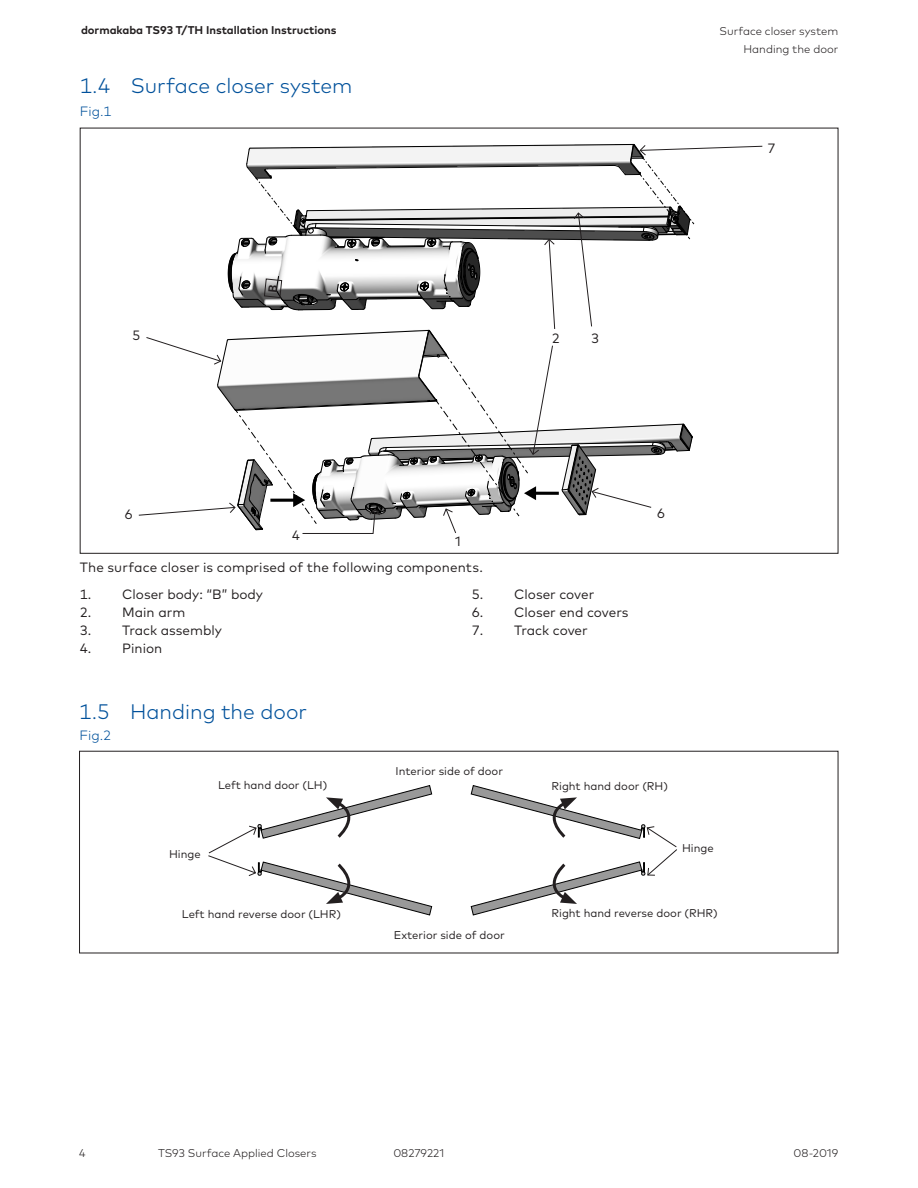
<style>
.page{position:relative;width:918px;height:1188px;background:#fff}
.page>*{position:absolute;margin:0;border:0;box-sizing:border-box;transform-origin:0 0}
.t1{font:300 21px "Mark Pro";color:#01519b}
.Flowing_text___state{font:13.5px "Mark Pro";color:#231f20}
.t2{font:300 13.5px "Mark Pro";color:#01519b}
.Fließtext___Anweisun{font:13.5px "Mark Pro";color:#231f20}
.Body_Text_7_5pt_9pt{font:11.25px "Mark Pro";color:#231f20}
.t3{font:300 11.25px/18px "Mark Pro";color:#231f20;text-align:right}
.t4{font:700 11.25px "Mark Pro";color:#231f20}
</style>
<div class="page">
<svg style="left:208px;top:785px;width:224px;height:130px"></svg>
<svg style="left:471px;top:785px;width:206px;height:130px"></svg>
<svg style="left:138px;top:144px;width:625px;height:390px"></svg>
<p class="t4" style="left:81px;top:21px;width:257px">dormakaba TS93 T/TH Installation Instructions</p>
<p class="t1" style="left:80px;top:70px;width:274px">1.4 Surface closer system</p>
<p class="t2" style="left:80px;top:101px;width:33px">Fig.1</p>
<p class="t3" style="left:719px;top:21px;width:120px">Surface closer system<br>Handing the door</p>
<p class="Fließtext___Anweisun" style="left:768px;top:138px;width:9px">7</p>
<p class="Fließtext___Anweisun" style="left:133px;top:325px;width:9px">5</p>
<p class="Fließtext___Anweisun" style="left:552px;top:328px;width:9px">2</p>
<p class="Fließtext___Anweisun" style="left:592px;top:328px;width:9px">3</p>
<p class="Fließtext___Anweisun" style="left:125px;top:505px;width:9px">6</p>
<p class="Fließtext___Anweisun" style="left:292px;top:525px;width:9px">4</p>
<p class="Fließtext___Anweisun" style="left:455px;top:531px;width:7px">1</p>
<p class="Flowing_text___state" style="left:80px;top:557px;width:405px">The surface closer is comprised of the following components.</p>
<p class="Flowing_text___state" style="left:80px;top:584px;width:185px">1. Closer body: “B” body</p>
<p class="Flowing_text___state" style="left:80px;top:602px;width:107px">2. Main arm</p>
<p class="Flowing_text___state" style="left:80px;top:620px;width:144px">3. Track assembly</p>
<p class="Flowing_text___state" style="left:80px;top:638px;width:84px">4. Pinion</p>
<p class="Flowing_text___state" style="left:472px;top:584px;width:124px">5. Closer cover</p>
<p class="Flowing_text___state" style="left:472px;top:602px;width:158px">6. Closer end covers</p>
<p class="Flowing_text___state" style="left:472px;top:620px;width:118px">7. Track cover</p>
<p class="t1" style="left:79px;top:695px;width:230px">1.5 Handing the door</p>
<p class="t2" style="left:80px;top:725px;width:33px">Fig.2</p>
<p class="Body_Text_7_5pt_9pt" style="left:396px;top:762px;width:109px">Interior side of door</p>
<p class="Fließtext___Anweisun" style="left:657px;top:503px;width:9px">6</p>
<p class="Body_Text_7_5pt_9pt" style="left:218px;top:777px;width:111px">Left hand door (LH)</p>
<p class="Body_Text_7_5pt_9pt" style="left:552px;top:778px;width:118px">Right hand door (RH)</p>
<p class="Body_Text_7_5pt_9pt" style="left:169px;top:846px;width:33px">Hinge</p>
<p class="Body_Text_7_5pt_9pt" style="left:682px;top:840px;width:33px">Hinge</p>
<p class="Body_Text_7_5pt_9pt" style="left:182px;top:906px;width:161px">Left hand reverse door (LHR)</p>
<p class="Body_Text_7_5pt_9pt" style="left:552px;top:905px;width:168px">Right hand reverse door (RHR)</p>
<p class="Body_Text_7_5pt_9pt" style="left:394px;top:927px;width:112px">Exterior side of door</p>
<p class="t3" style="left:79px;top:1144px;width:8px">4</p>
<p class="t3" style="left:158px;top:1143px;width:160px">TS93 Surface Applied Closers</p>
<p class="t3" style="left:393px;top:1143px;width:52px">08279221</p>
<p class="t3" style="left:794px;top:1143px;width:46px">08-2019</p>
</div>
